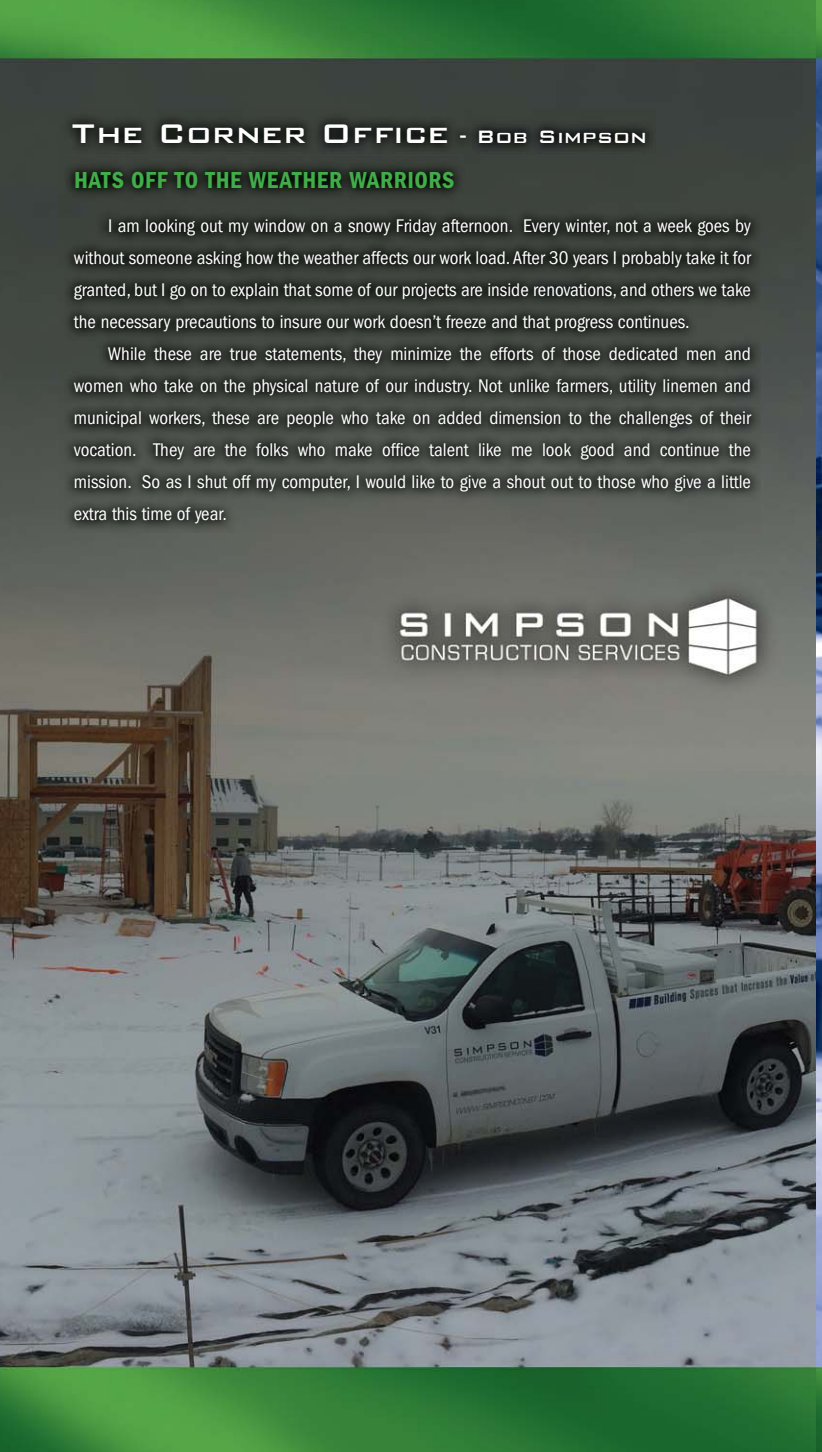
<style>
.page{position:relative;width:822px;height:1452px;background:#fff}
.page>*{position:absolute;margin:0;border:0;box-sizing:border-box;transform-origin:0 0}
.t1{font:500 36px "Bank Gothic";color:#fff}
.t2{font:24px "ITC Franklin Gothic Std Dm Cd";letter-spacing:.02em;color:#41ad49}
.t3{font:condensed 19px/32px "ITC Franklin Gothic Std";color:#fff;text-align:justify}
.s1{font-size:24px}
</style>
<div class="page">
<img style="left:0;top:0;width:822px;height:1452px">
<img style="left:58px;top:110px;width:597px;height:43px">
<img style="left:59px;top:157px;width:701px;height:375px">
<h1 class="t1" style="left:72px;top:114px;width:577px">The Corner Office <span class="s1">- Bob Simpson</span></h1>
<p class="t2" style="left:74px;top:171px;width:382px">HATS OFF TO THE WEATHER WARRIORS</p>
<p class="t3" style="left:74px;top:212px;width:679px;text-indent:34px">I am looking out my window on a snowy Friday afternoon. Every winter, not a week goes by without someone asking how the weather affects our work load. After 30 years I probably take it for granted, but I go on to explain that some of our projects are inside renovations, and others we take the necessary precautions to insure our work doesn’t freeze and that progress continues.</p>
<p class="t3" style="left:74px;top:340px;width:679px;text-indent:34px">While these are true statements, they minimize the efforts of those dedicated men and women who take on the physical nature of our industry. Not unlike farmers, utility linemen and municipal workers, these are people who take on added dimension to the challenges of their vocation. They are the folks who make office talent like me look good and continue the mission. So as I shut off my computer, I would like to give a shout out to those who give a little extra this time of year.</p>
</div>
